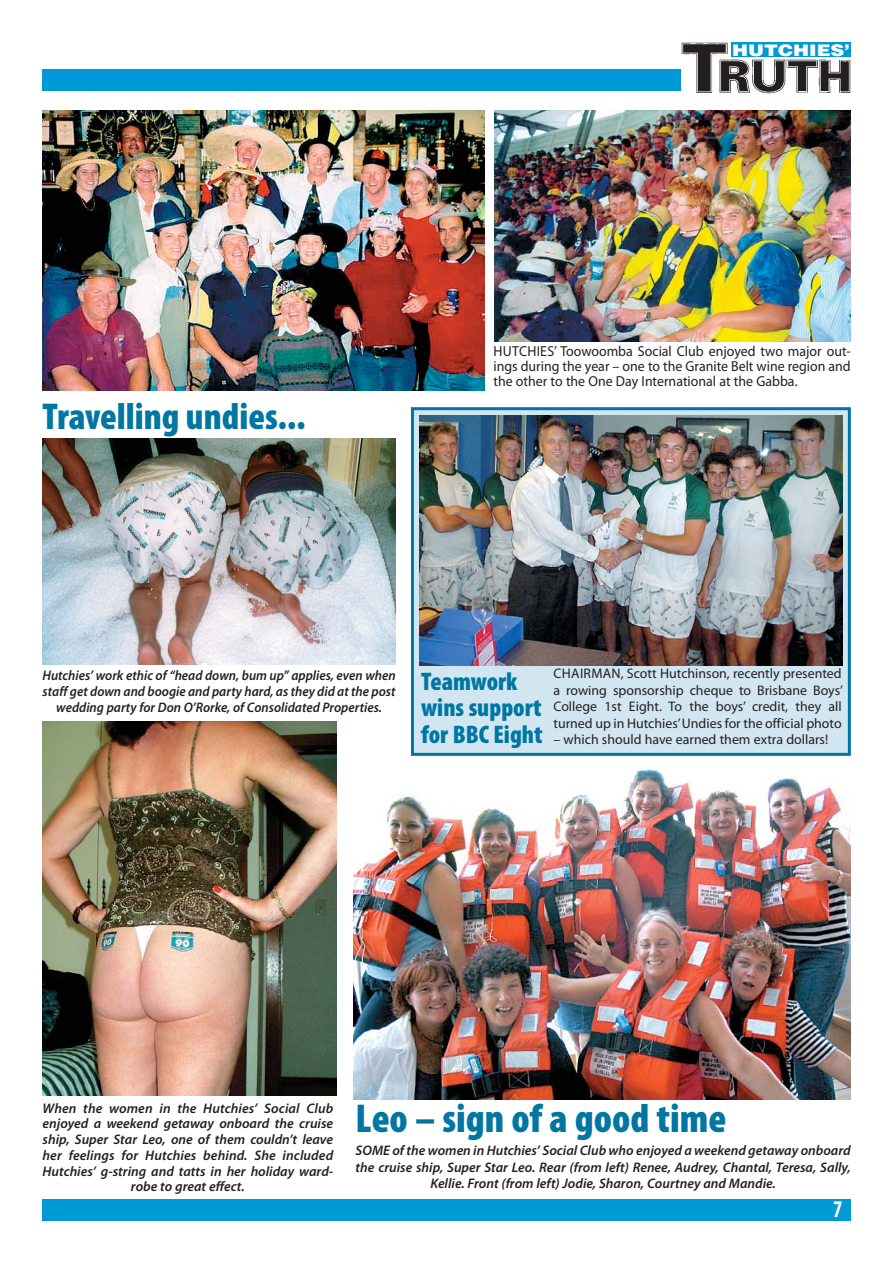
<style>
.page{position:relative;width:893px;height:1263px;background:#fff}
.page>*{position:absolute;margin:0;border:0;box-sizing:border-box;transform-origin:0 0}
.t1{font:900 condensed 40.5px "Myriad Pro";color:#0076a3}
.t2{font:900 condensed 37.5px "Myriad Pro";color:#0076a3}
.t3{font:900 condensed 25.5px/26.8px "Myriad Pro";color:#0076a3}
.t4{font:700 condensed 24px "Myriad Pro";color:#fff;scale:.9 1}
.t5{font:900 15.9px "Helvetica";color:#fff;scale:1.2 1}
.t6{font:14.55px/15px "Myriad Pro";color:#231f20;text-align:justify;scale:.96 1}
.t7{font:italic 600 13.8px/15.8px "Myriad Pro";color:#231f20;text-align:center}
.t8{font:13.8px/16.5px "Myriad Pro";color:#231f20;text-align:justify}
.t9{font:italic 600 13.8px/15.8px "Myriad Pro";color:#231f20;text-align:center;scale:.95 1}
</style>
<div class="page">
<div style="left:43px;top:1199px;width:807px;height:21px;background:#0099d8"></div>
<div style="left:412px;top:409px;width:437px;height:345px;background:#d1e6f1"></div>
<div style="left:411px;top:407px;width:439px;height:349px;border:3px solid #0076a3"></div>
<div style="left:43px;top:70px;width:807px;height:21px;background:#0099d8"></div>
<img style="left:681px;top:43px;width:169px;height:50px">
<div style="left:731px;top:43px;width:119px;height:14px;background:#0099d8"></div>
<img style="left:494px;top:111px;width:356px;height:231px">
<img style="left:43px;top:111px;width:442px;height:279px">
<img style="left:353px;top:768px;width:497px;height:332px">
<img style="left:419px;top:416px;width:423px;height:250px">
<img style="left:43px;top:439px;width:352px;height:226px">
<img style="left:43px;top:722px;width:293px;height:373px">
<p class="t5" style="left:732px;top:44px;width:99px">HUTCHIES’</p>
<h2 class="t2" style="left:43px;top:402px;width:264px">Travelling undies...</h2>
<p class="t6" style="left:493px;top:345px;width:374px">HUTCHIES’ Toowoomba Social Club enjoyed two major out&shy;ings during the year – one to the Granite Belt wine region and the other to the One Day International at the Gabba.</p>
<p class="t9" style="left:43px;top:669px;width:373px">Hutchies’ work ethic of “head down, bum up” applies, even when staff get down and boogie and party hard, as they did at the post wedding party for Don O’Rorke, of Consolidated Properties.</p>
<h3 class="t3" style="left:421px;top:670px;width:123px">Teamwork wins support for BBC Eight</h3>
<p class="t8" style="left:553px;top:667px;width:291px">CHAIRMAN, Scott Hutchinson, recently presented a rowing sponsorship cheque to Brisbane Boys’ College 1st Eight. To the boys’ credit, they all turned up in Hutchies’ Undies for the official photo</p>
<p class="t8" style="left:553px;top:733px;width:276px">– which should have earned them extra dollars!</p>
<p class="t7" style="left:43px;top:1101px;width:292px">When the women in the Hutchies’ Social Club enjoyed a weekend getaway onboard the cruise ship, Super Star Leo, one of them couldn’t leave her feelings for Hutchies behind. She included Hutchies’ g-string and tatts in her holiday ward&shy;robe to great effect.</p>
<h1 class="t1" style="left:355px;top:1103px;width:372px">Leo – sign of a good time</h1>
<p class="t7" style="left:355px;top:1143px;width:496px;line-height:16.5px">SOME of the women in Hutchies’ Social Club who enjoyed a weekend getaway onboard the cruise ship, Super Star Leo. Rear (from left) Renee, Audrey, Chantal, Teresa, Sally,<br>Kellie. Front (from left) Jodie, Sharon, Courtney and Mandie.</p>
<h3 class="t4" style="left:833px;top:1200px;width:12px">7</h3>
</div>
